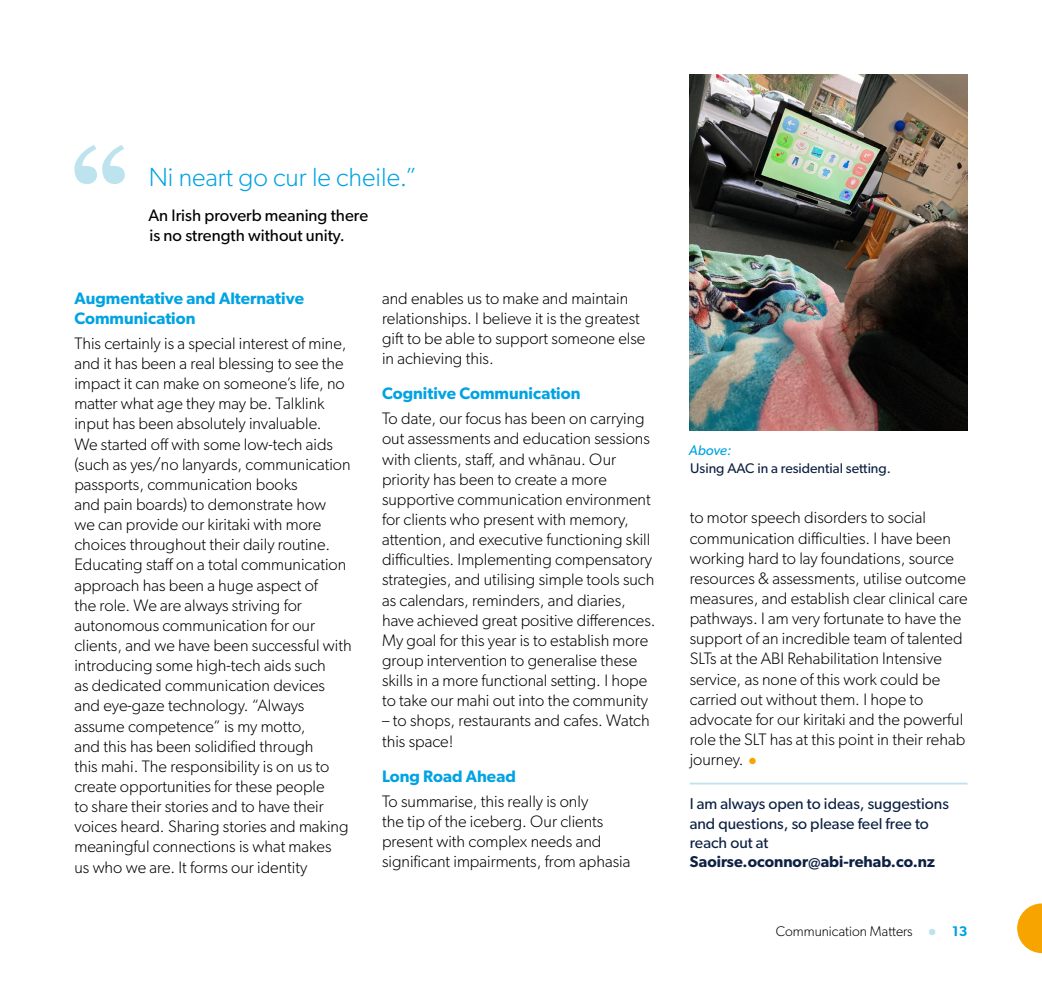
<style>
.page{position:relative;width:1042px;height:993px;background:#fff}
.page>*{position:absolute;margin:0;border:0;box-sizing:border-box;transform-origin:0 0}
.pullquote{font:300 26.25px "Gibson";color:#00a3e2}
.body{font:300 16.62px/20.1px "Gibson";color:#000}
.t1{font:600 16.62px/20.1px "Gibson";color:#00a3e2}
.body-2{font:16.62px/20.1px "Gibson";color:#000}
.more_info{font:15.75px/19.2px "Gibson";color:#0d2143}
.t2{font:14px/18.4px "Gibson";color:#0d2143}
.t3{font:300 14px "Gibson";color:#000}
.s1{font-style:italic;color:#00a3e2}
.s2{font-weight:600;font-size:19.25px;color:#f7a400}
.s3{font-weight:600}
.s4{font-weight:600;font-size:19.25px;color:#bde3ee}
.s5{font-weight:600;color:#00a3e2}
</style>
<div class="page">
<img style="left:690px;top:74px;width:277px;height:357px">
<svg style="left:74px;top:145px;width:51px;height:39px"></svg>
<hr style="left:690px;top:782px;width:277px;height:2px;background:#bde3ee">
<svg style="left:1017px;top:903px;width:25px;height:49px"></svg>
<p class="pullquote" style="left:149px;top:160px;width:270px">Ni neart go cur le cheile.”</p>
<p class="body-2" style="left:148px;top:204px;width:221px">An Irish proverb meaning there is no strength without unity.</p>
<h2 class="t1" style="left:74px;top:287px;width:231px">Augmentative and Alternative<br>Communication</h2>
<p class="body" style="left:74px;top:333px;width:279px">This certainly is a special interest of mine, and it has been a real blessing to see the impact it can make on someone’s life, no matter what age they may be. Talklink input has been absolutely invaluable.<br>We started off with some low-tech aids (such as yes/no lanyards, communication passports, communication books<br>and pain boards) to demonstrate how<br>we can provide our kiritaki with more choices throughout their daily routine.<br>Educating staff on a total communication approach has been a huge aspect of<br>the role. We are always striving for autonomous communication for our clients, and we have been successful with introducing some high-tech aids such<br>as dedicated communication devices and eye-gaze technology. “Always assume competence” is my motto,<br>and this has been solidified through<br>this mahi. The responsibility is on us to create opportunities for these people<br>to share their stories and to have their voices heard. Sharing stories and making meaningful connections is what makes<br>us who we are. It forms our identity</p>
<p class="body" style="left:382px;top:287px;width:265px">and enables us to make and maintain relationships. I believe it is the greatest gift to be able to support someone else in achieving this.</p>
<h2 class="t1" style="left:382px;top:383px;width:200px">Cognitive Communication</h2>
<p class="body" style="left:382px;top:408px;width:275px">To date, our focus has been on carrying out assessments and education sessions with clients, staff, and whānau. Our priority has been to create a more supportive communication environment for clients who present with memory, attention, and executive functioning skill difficulties. Implementing compensatory strategies, and utilising simple tools such as calendars, reminders, and diaries, have achieved great positive differences.<br>My goal for this year is to establish more group intervention to generalise these skills in a more functional setting. I hope to take our mahi out into the community</p>
<p class="body" style="left:382px;top:710px;width:269px">– to shops, restaurants and cafes. Watch this space!</p>
<h2 class="t1" style="left:382px;top:765px;width:135px">Long Road Ahead</h2>
<p class="body" style="left:382px;top:790px;width:250px">To summarise, this really is only<br>the tip of the iceberg. Our clients present with complex needs and significant impairments, from aphasia</p>
<p class="t2" style="left:689px;top:440px;width:204px"><span class="s1">Above:<br></span>Using AAC in a residential setting.</p>
<p class="body" style="left:690px;top:507px;width:279px">to motor speech disorders to social communication difficulties. I have been working hard to lay foundations, source resources &amp; assessments, utilise outcome measures, and establish clear clinical care pathways. I am very fortunate to have the support of an incredible team of talented SLTs at the ABI Rehabilitation Intensive service, as none of this work could be carried out without them. I hope to advocate for our kiritaki and the powerful role the SLT has at this point in their rehab journey. <span class="s2">•</span></p>
<p class="more_info" style="left:690px;top:793px;width:261px">I am always open to ideas, suggestions and questions, so please feel free to reach out at<br><span class="s3">Saoirse.oconnor@abi-rehab.co.nz</span></p>
<p class="t3" style="left:776px;top:922px;width:193px">Communication Matters <span class="s4">•</span> <span class="s5">13</span></p>
</div>
